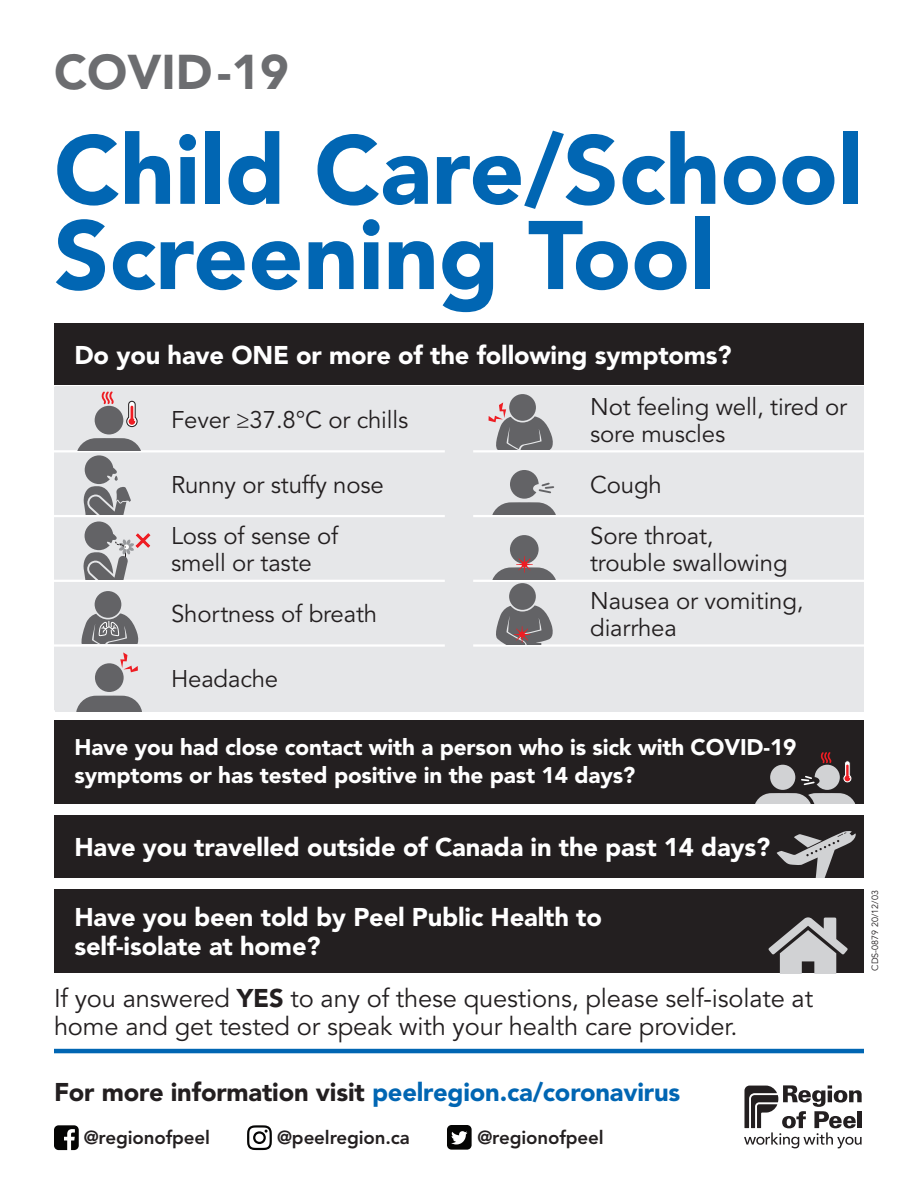
<style>
.page{position:relative;width:918px;height:1188px;background:#fff}
.page>*{position:absolute;margin:0;border:0;box-sizing:border-box;transform-origin:0 0}
.t1{font:900 96.15px/85.2px "Avenir LT Std";color:#0166b3}
.t2{font:900 48.3px "Avenir LT Std";color:#6c6d70}
.H2B{font:900 25.5px/28.5px "Avenir LT Std";letter-spacing:-.005em;color:#fff}
.H2B-2{font:25.5px/28.5px "Avenir LT Std";letter-spacing:-.005em;color:#231f20}
.t3{font:900 25.5px "Avenir LT Std";letter-spacing:-.005em;color:#0166b3}
.p-B{font:24px/27px "Avenir LT Std";letter-spacing:-.005em;color:#231f20}
.H2B-3{font:900 22.5px/28.5px "Avenir LT Std";letter-spacing:-.005em;color:#fff}
.t4{font:800 18.75px "Avenir LT Std";letter-spacing:-.005em;color:#231f20}
.t5{font:9px "Avenir LT Std";color:#231f20}
.s1{font-weight:900}
.s2{color:#231f20}
</style>
<div class="page">
<div style="left:54px;top:323px;width:809px;height:62px;background:#231f20"></div>
<div style="left:54px;top:815px;width:809px;height:63px;background:#231f20"></div>
<svg style="left:777px;top:831px;width:79px;height:47px"></svg>
<svg style="left:744px;top:1085px;width:118px;height:63px"></svg>
<svg style="left:54px;top:1125px;width:25px;height:25px"></svg>
<svg style="left:247px;top:1125px;width:25px;height:25px"></svg>
<svg style="left:447px;top:1125px;width:25px;height:25px"></svg>
<hr style="left:54px;top:1049px;width:810px;height:4px;background:#0166b3">
<div style="left:55px;top:386px;width:809px;height:325px;background:#e6e7e9"></div>
<div style="left:54px;top:387px;width:391px;height:323px;background:#e6e7e9"></div>
<hr style="left:54px;top:450px;width:391px;height:2px;background:#fff">
<hr style="left:54px;top:515px;width:391px;height:2px;background:#fff">
<hr style="left:54px;top:580px;width:391px;height:2px;background:#fff">
<hr style="left:54px;top:644px;width:391px;height:3px;background:#fff">
<div style="left:473px;top:387px;width:391px;height:323px;background:#e6e7e9"></div>
<hr style="left:473px;top:450px;width:391px;height:2px;background:#fff">
<hr style="left:473px;top:515px;width:391px;height:2px;background:#fff">
<hr style="left:473px;top:580px;width:391px;height:2px;background:#fff">
<hr style="left:473px;top:644px;width:391px;height:3px;background:#fff">
<div style="left:54px;top:889px;width:809px;height:84px;background:#231f20"></div>
<svg style="left:769px;top:917px;width:79px;height:56px"></svg>
<div style="left:54px;top:720px;width:809px;height:84px;background:#231f20"></div>
<svg style="left:755px;top:752px;width:101px;height:52px"></svg>
<div style="left:95px;top:406px;width:28px;height:28px;background:#636366;border-radius:50%"></div>
<svg style="left:100px;top:391px;width:14px;height:15px"></svg>
<svg style="left:126px;top:400px;width:12px;height:28px"></svg>
<svg style="left:76px;top:696px;width:66px;height:15px"></svg>
<div style="left:95px;top:663px;width:29px;height:29px;background:#636366;border-radius:50%"></div>
<svg style="left:120px;top:652px;width:18px;height:20px"></svg>
<svg style="left:491px;top:470px;width:66px;height:45px;background:#aaabad"></svg>
<div style="left:510px;top:535px;width:29px;height:29px;background:#636366;border-radius:50%"></div>
<svg style="left:491px;top:556px;width:66px;height:24px;background:#a69ea0"></svg>
<div style="left:95px;top:591px;width:26px;height:27px;background:#636366;border-radius:50%"></div>
<svg style="left:82px;top:613px;width:56px;height:31px;background:#858588"></svg>
<div style="left:509px;top:394px;width:27px;height:27px;background:#636366;border-radius:50%"></div>
<svg style="left:489px;top:402px;width:64px;height:48px;background:#949092"></svg>
<div style="left:509px;top:583px;width:27px;height:27px;background:#636366;border-radius:50%"></div>
<svg style="left:496px;top:606px;width:57px;height:39px;background:#817b7e"></svg>
<svg style="left:76px;top:438px;width:66px;height:77px;background:#abacae"></svg>
<svg style="left:84px;top:521px;width:66px;height:58px;background:#b1acaf"></svg>
<h2 class="t2" style="left:54px;top:43px;width:236px">COVID-19</h2>
<h1 class="t1" style="left:54px;top:127px;width:810px">Child Care/School<br>Screening Tool</h1>
<h2 class="H2B" style="left:74px;top:341px;width:659px">Do you have ONE or more of the following symptoms?</h2>
<p class="p-B" style="left:171px;top:407px;width:239px">Fever ≥37.8°C or chills</p>
<p class="p-B" style="left:171px;top:472px;width:214px">Runny or stuffy nose</p>
<p class="p-B" style="left:171px;top:523px;width:169px">Loss of sense of smell or taste</p>
<p class="p-B" style="left:171px;top:601px;width:208px">Shortness of breath</p>
<p class="p-B" style="left:171px;top:666px;width:109px">Headache</p>
<p class="p-B" style="left:590px;top:393px;width:259px">Not feeling well, tired or sore muscles</p>
<p class="p-B" style="left:590px;top:472px;width:73px">Cough</p>
<p class="p-B" style="left:590px;top:523px;width:199px">Sore throat, trouble swallowing</p>
<p class="p-B" style="left:590px;top:588px;width:215px">Nausea or vomiting, diarrhea</p>
<h2 class="H2B-3" style="left:74px;top:733px;width:724px">Have you had close contact with a person who is sick with COVID-19 symptoms or has tested positive in the past 14 days?</h2>
<h2 class="H2B" style="left:74px;top:833px;width:697px">Have you travelled outside of Canada in the past 14 days?</h2>
<h2 class="H2B" style="left:74px;top:903px;width:529px">Have you been told by Peel Public Health to self-isolate at home?</h2>
<h2 class="H2B-2" style="left:54px;top:984px;width:761px">If you answered <span class="s1">YES</span> to any of these questions, please self-isolate at home and get tested or speak with your health care provider.</h2>
<p class="t3" style="left:54px;top:1076px;width:628px"><span class="s2">For more information visit</span> peelregion.ca/coronavirus</p>
<p class="t4" style="left:84px;top:1126px;width:128px">@regionofpeel</p>
<p class="t4" style="left:277px;top:1126px;width:134px">@peelregion.ca</p>
<p class="t4" style="left:477px;top:1126px;width:128px">@regionofpeel</p>
<p class="t5" style="left:870px;top:971px;width:82px;rotate:-90deg">CDS-0879 20/12/03</p>
</div>
